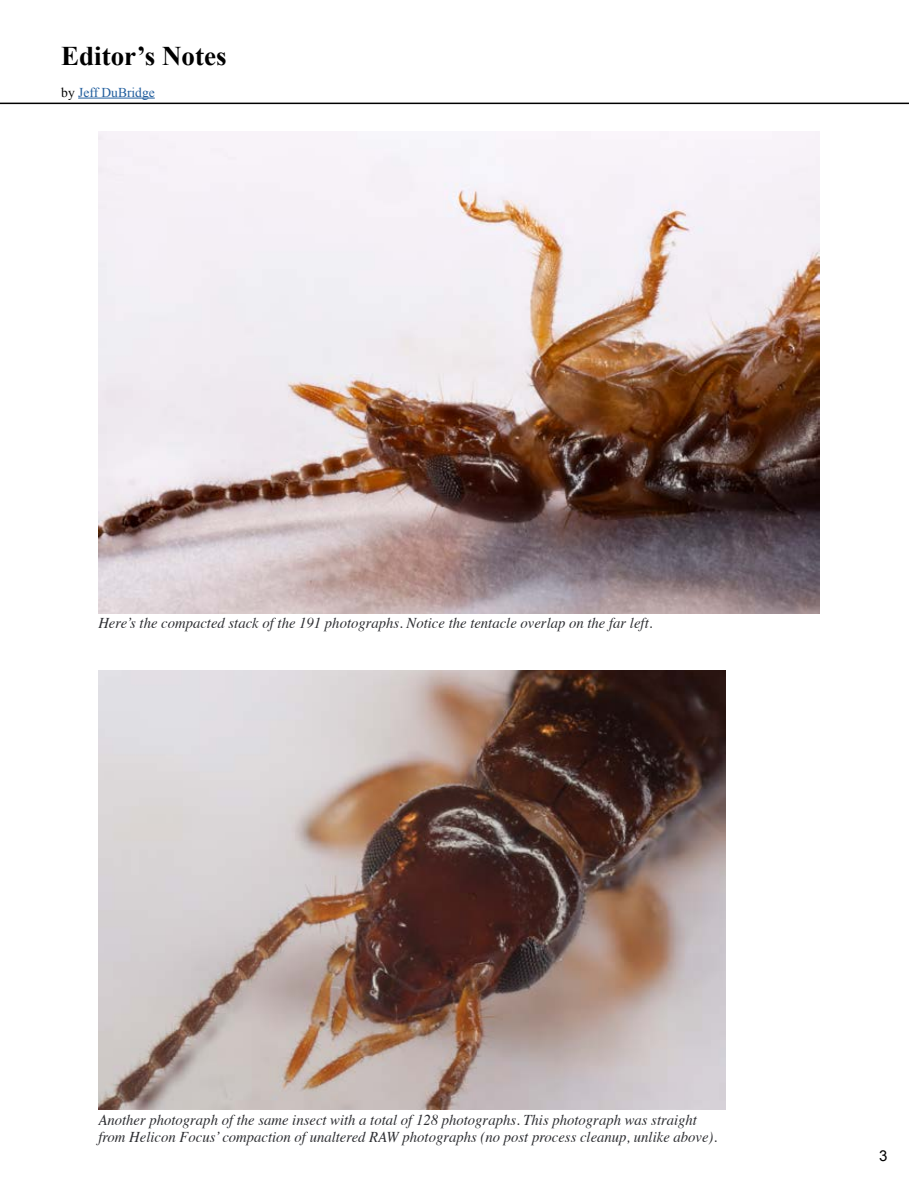
<style>
.page{position:relative;width:918px;height:1188px;background:#fff}
.page>*{position:absolute;margin:0;border:0;box-sizing:border-box;transform-origin:0 0}
.t1{font:700 27px "Times New Roman";color:#000}
.t2{font:italic 15px/17.2px "Times";color:#2d2e32}
.t3{font:15px "Arial";color:#000}
.t4{font:13.5px "Times New Roman";color:#215e9e}
.s1{color:#000}
</style>
<div class="page">
<hr style="left:78px;top:98px;width:77px;height:1px;background:#215e9e">
<hr style="left:0;top:103px;width:909px;height:1px;background:#000">
<img style="left:98px;top:131px;width:722px;height:482px">
<img style="left:98px;top:670px;width:628px;height:440px">
<h1 class="t1" style="left:61px;top:37px;width:167px">Editor’s Notes</h1>
<p class="t4" style="left:61px;top:83px;width:95px"><span class="s1">by</span> Jeff DuBridge</p>
<p class="t2" style="left:98px;top:614px;width:556px">Here’s the compacted stack of the 191 photographs. Notice the tentacle overlap on the far left.</p>
<p class="t2" style="left:98px;top:1110px;width:620px">Another photograph of the same insect with a total of 128 photographs. This photograph was straight from Helicon Focus’ compaction of unaltered RAW photographs (no post process cleanup, unlike above).</p>
<p class="t3" style="left:879px;top:1146px;width:10px">3</p>
</div>
